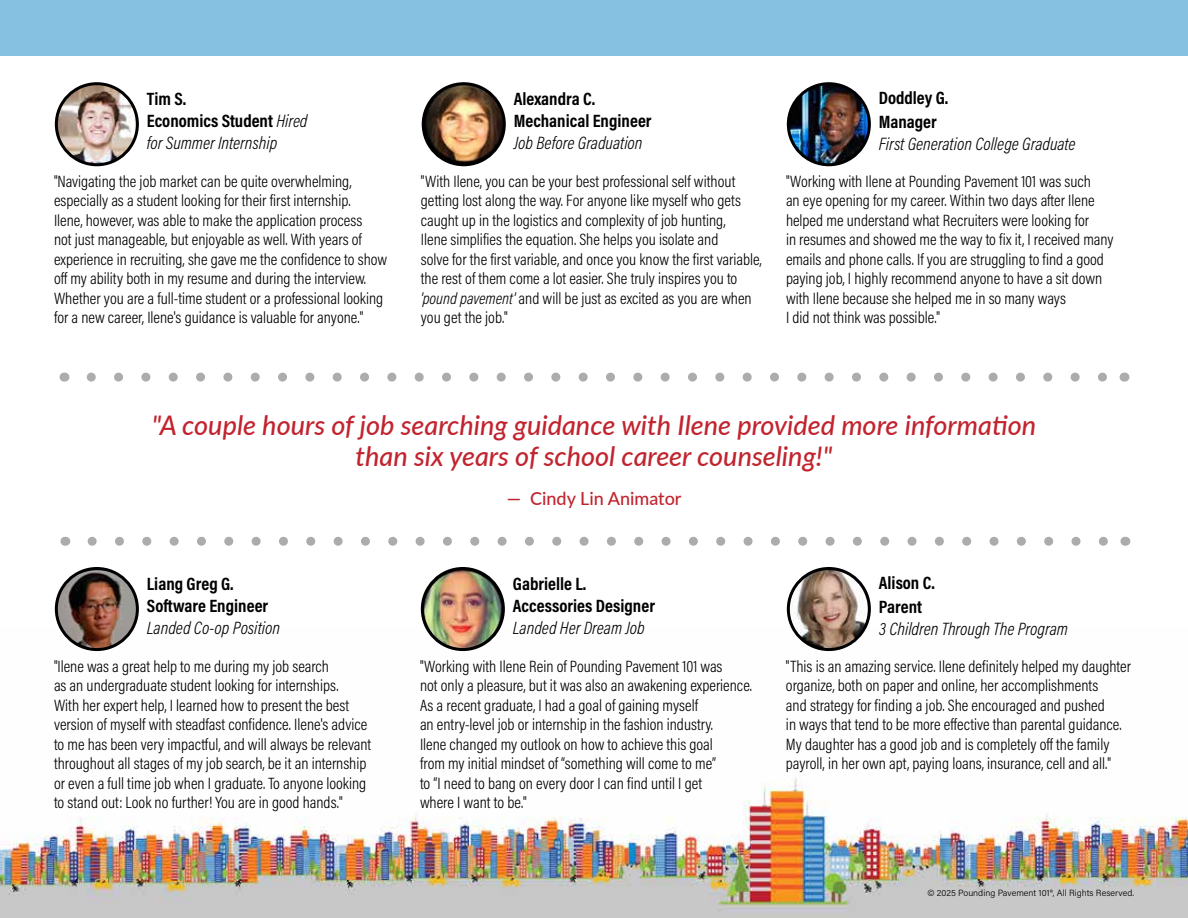
<style>
.page{position:relative;width:1188px;height:918px;background:#fff}
.page>*{position:absolute;margin:0;border:0;box-sizing:border-box;transform-origin:0 0}
.t1{font:italic 500 27px/31.5px "Lato";color:#c1242f;text-align:center}
.t2{font:italic 300 18px/22.2px "Acumin Pro Cond";color:#000}
.t3{font:700 18px/22px "Acumin Pro Cond";color:#000}
.t4{font:500 18px "Lato";color:#c1242f}
.t5{font:300 16.5px/19.5px "Acumin Pro Cond";color:#000}
.t6{font:300 9px "Acumin Pro";color:#000}
.s1{font-weight:700;font-style:normal}
.s2{font-style:italic}
</style>
<div class="page">
<img style="left:0;top:628px;width:1188px;height:290px">
<svg style="left:91px;top:373px;width:1016px;height:9px"></svg>
<svg style="left:92px;top:537px;width:1016px;height:9px"></svg>
<div style="left:0;top:0;width:1188px;height:55px;background:#86c1e1"></div>
<img style="left:788px;top:85px;width:81px;height:80px">
<div style="left:787px;top:82px;width:84px;height:84px;border:3px solid #000;border-radius:50%"></div>
<img style="left:788px;top:568px;width:81px;height:82px;border-radius:41px">
<div style="left:787px;top:567px;width:84px;height:84px;border:3px solid #000;border-radius:50%"></div>
<img style="left:422px;top:568px;width:81px;height:82px;border-radius:41px">
<div style="left:421px;top:567px;width:84px;height:84px;border:3px solid #000;border-radius:50%"></div>
<img style="left:56px;top:568px;width:81px;height:82px;border-radius:41px">
<div style="left:55px;top:567px;width:84px;height:84px;border:3px solid #000;border-radius:50%"></div>
<img style="left:423px;top:84px;width:81px;height:81px;border-radius:41px">
<div style="left:422px;top:82px;width:84px;height:84px;border:3px solid #000;border-radius:50%"></div>
<img style="left:56px;top:84px;width:81px;height:81px;border-radius:41px">
<div style="left:55px;top:82px;width:84px;height:84px;border:3px solid #000;border-radius:50%"></div>
<p class="t2" style="left:147px;top:87px;width:162px"><span class="s1">Tim S.<br>Economics Student</span> Hired for Summer Internship</p>
<p class="t5" style="left:54px;top:171px;width:335px">"Navigating the job market can be quite overwhelming, especially as a student looking for their first internship.<br>Ilene, however, was able to make the application process<br>not just manageable, but enjoyable as well. With years of experience in recruiting, she gave me the confidence to show off my ability both in my resume and during the interview.<br>Whether you are a full-time student or a professional looking for a new career, Ilene's guidance is valuable for anyone."</p>
<p class="t3" style="left:514px;top:87px;width:139px">Alexandra C.<br>Mechanical Engineer</p>
<p class="t2" style="left:514px;top:132px;width:130px">Job Before Graduation</p>
<p class="t5" style="left:421px;top:171px;width:342px">"With Ilene, you can be your best professional self without getting lost along the way. For anyone like myself who gets caught up in the logistics and complexity of job hunting,<br>Ilene simplifies the equation. She helps you isolate and<br>solve for the first variable, and once you know the first variable, the rest of them come a lot easier. She truly inspires you to <span class="s2">'pound pavement'</span> and will be just as excited as you are when you get the job."</p>
<p class="t3" style="left:879px;top:86px;width:71px;line-height:23.4px">Doddley G.<br>Manager</p>
<p class="t2" style="left:879px;top:133px;width:198px">First Generation College Graduate</p>
<p class="t5" style="left:786px;top:171px;width:329px">"Working with Ilene at Pounding Pavement 101 was such<br>an eye opening for my career. Within two days after Ilene helped me understand what Recruiters were looking for<br>in resumes and showed me the way to fix it, I received many emails and phone calls. If you are struggling to find a good paying job, I highly recommend anyone to have a sit down with Ilene because she helped me in so many ways<br>I did not think was possible."</p>
<h1 class="t1" style="left:152px;top:408px;width:886px">"A couple hours of job searching guidance with Ilene provided more information than six years of school career counseling!"</h1>
<p class="t4" style="left:507px;top:486px;width:176px">— Cindy Lin Animator</p>
<p class="t3" style="left:147px;top:572px;width:123px">Liang Greg G.<br>Software Engineer</p>
<p class="t2" style="left:147px;top:616px;width:135px">Landed Co-op Position</p>
<p class="t5" style="left:54px;top:656px;width:319px">"Ilene was a great help to me during my job search<br>as an undergraduate student looking for internships.<br>With her expert help, I learned how to present the best version of myself with steadfast confidence. Ilene's advice to me has been very impactful, and will always be relevant throughout all stages of my job search, be it an internship or even a full time job when I graduate. To anyone looking to stand out: Look no further! You are in good hands."</p>
<p class="t3" style="left:513px;top:572px;width:144px">Gabrielle L.<br>Accessories Designer</p>
<p class="t2" style="left:513px;top:616px;width:134px">Landed Her Dream Job</p>
<p class="t5" style="left:420px;top:656px;width:334px">"Working with Ilene Rein of Pounding Pavement 101 was<br>not only a pleasure, but it was also an awakening experience.<br>As a recent graduate, I had a goal of gaining myself<br>an entry-level job or internship in the fashion industry.<br>Ilene changed my outlook on how to achieve this goal<br>from my initial mindset of “something will come to me”<br>to “I need to bang on every door I can find until I get<br>where I want to be."</p>
<p class="t3" style="left:879px;top:571px;width:57px;line-height:23.4px">Alison C.<br>Parent</p>
<p class="t2" style="left:879px;top:617px;width:191px">3 Children Through The Program</p>
<p class="t5" style="left:786px;top:656px;width:347px">"This is an amazing service. Ilene definitely helped my daughter organize, both on paper and online, her accomplishments<br>and strategy for finding a job. She encouraged and pushed<br>in ways that tend to be more effective than parental guidance.<br>My daughter has a good job and is completely off the family payroll, in her own apt, paying loans, insurance, cell and all."</p>
<p class="t6" style="left:927px;top:887px;width:208px">© 2025 Pounding Pavement 101®, All Rights Reserved.</p>
</div>
